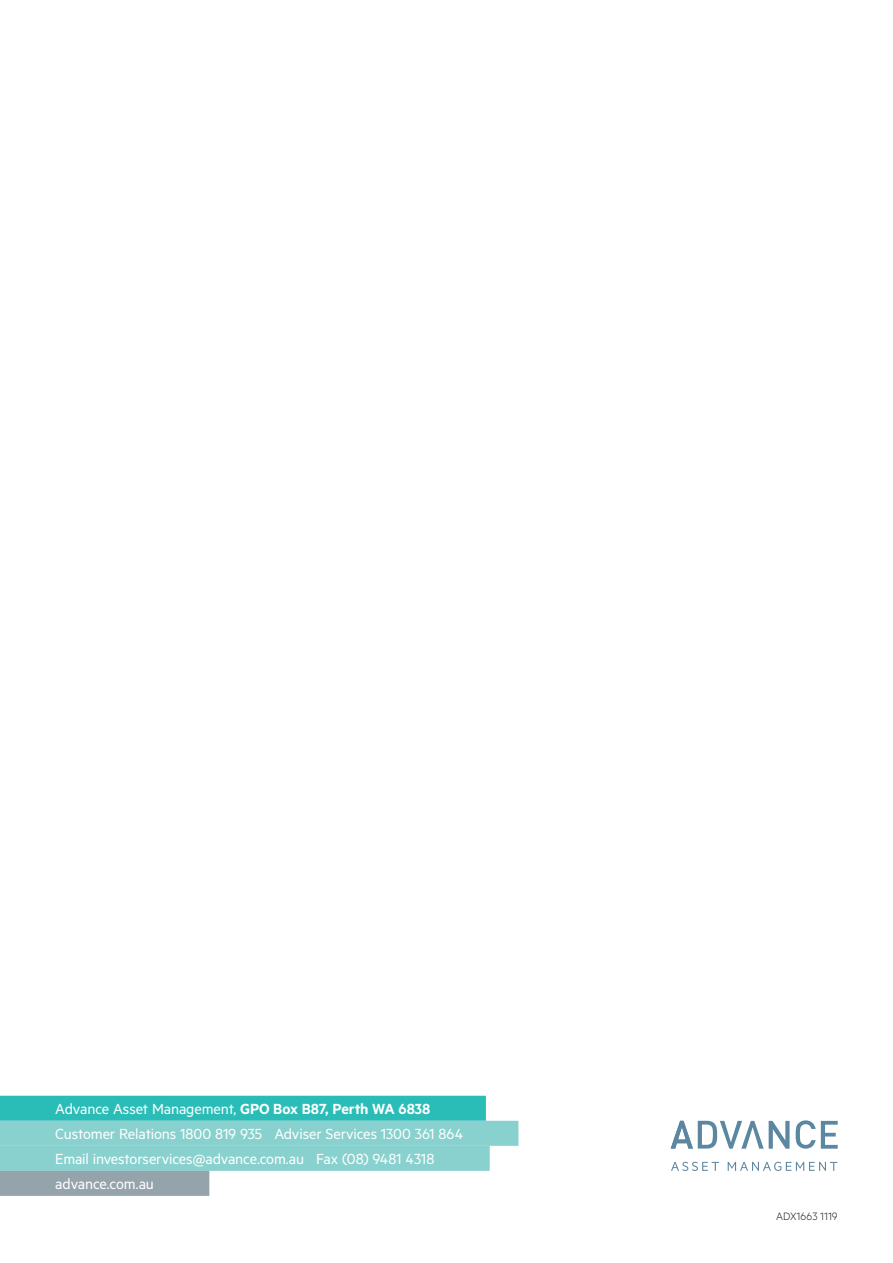
<style>
.page{position:relative;width:893px;height:1263px;background:#fff}
.page>*{position:absolute;margin:0;border:0;box-sizing:border-box;transform-origin:0 0}
._10_CTA_Line_2{font:16.5px "Metric";letter-spacing:-.01em;color:#fff}
._10_CTA_Line_1{font:16.5px "Metric";letter-spacing:-.01em;color:#fff}
._10_CTA_Line_3{font:16.5px "Metric";letter-spacing:-.01em;color:#fff}
._09_Disclaimer{font:300 12px "Metric";color:#231f20}
.s1{font-weight:600}
</style>
<div class="page">
<div style="left:0;top:1096px;width:486px;height:25px;background:#2abdb8"></div>
<div style="left:0;top:1121px;width:518px;height:25px;background:#88d1ce"></div>
<div style="left:0;top:1146px;width:490px;height:25px;background:#88d1ce"></div>
<div style="left:0;top:1171px;width:209px;height:25px;background:#95a3aa"></div>
<svg style="left:671px;top:1162px;width:166px;height:9px"></svg>
<svg style="left:796px;top:1120px;width:42px;height:29px"></svg>
<svg style="left:671px;top:1121px;width:119px;height:28px"></svg>
<p class="_10_CTA_Line_1" style="left:55px;top:1099px;width:377px">Advance Asset Management, <span class="s1">GPO Box B87, Perth WA 6838</span></p>
<p class="_10_CTA_Line_2" style="left:55px;top:1124px;width:409px">Customer Relations 1800 819 935 Adviser Services 1300 361 864</p>
<p class="_10_CTA_Line_2" style="left:55px;top:1149px;width:381px">Email investorservices@advance.com.au Fax (08) 9481 4318</p>
<p class="_10_CTA_Line_3" style="left:55px;top:1174px;width:100px">advance.com.au</p>
<p class="_09_Disclaimer" style="left:776px;top:1210px;width:63px">ADX1663 1119</p>
</div>
